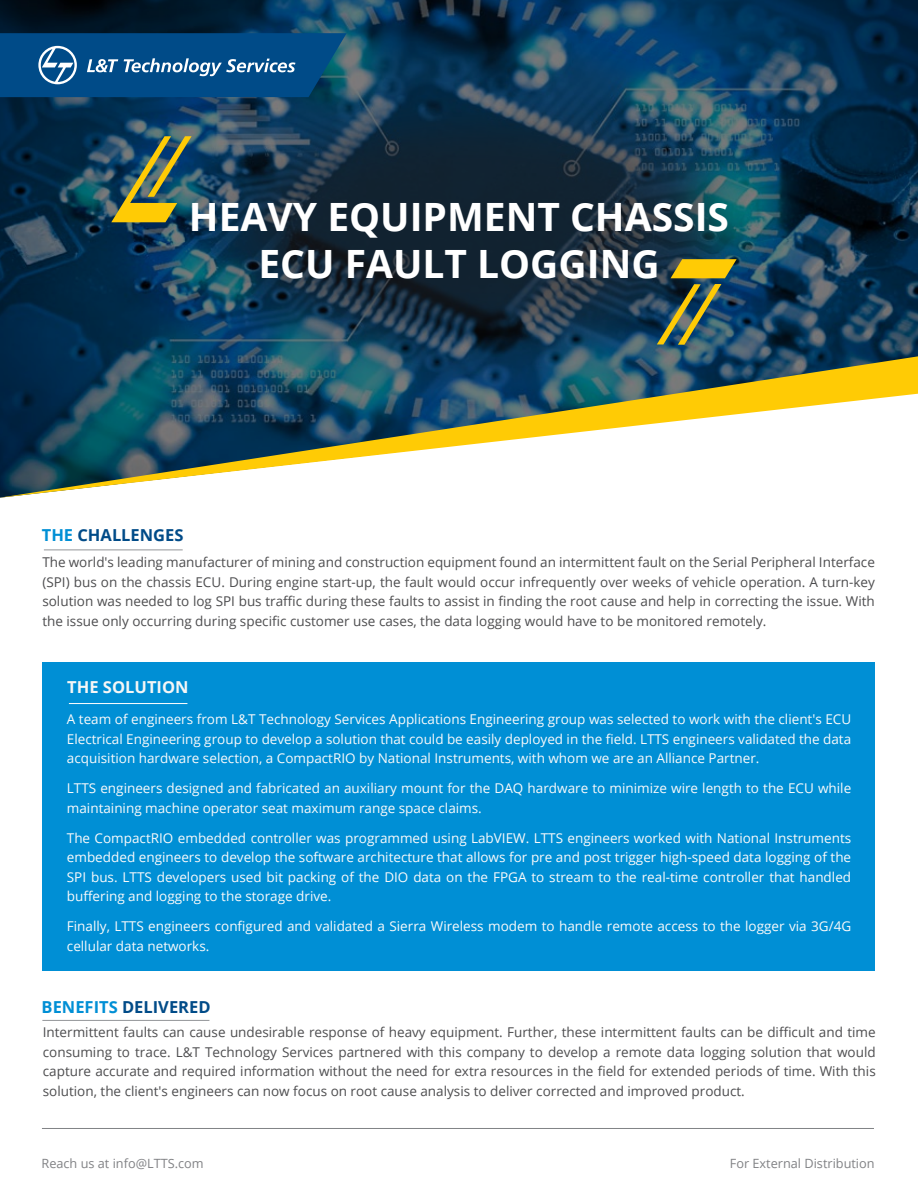
<style>
.page{position:relative;width:918px;height:1188px;background:#fff}
.page>*{position:absolute;margin:0;border:0;box-sizing:border-box;transform-origin:0 0}
.t1{font:700 39px/46.8px "Open Sans";color:#fff;text-align:center}
.t2{font:700 16.5px "Open Sans";color:#004b88}
.t3{font:700 16.5px "Open Sans";color:#f5f6f6}
.t4{font:13.5px/19.5px "Open Sans";color:#fafafb;text-align:justify}
.t5{font:13.5px/19.5px "Open Sans";color:#4d4d4f;text-align:justify}
.t6{font:12.75px "Open Sans";color:#818285}
.s1{color:#008fd5}
</style>
<div class="page">
<svg style="left:0;top:0;width:918px;height:356px;background:#0c3350"></svg>
<img style="left:189px;top:84px;width:576px;height:272px">
<svg style="left:0;top:356px;width:918px;height:142px"></svg>
<svg style="left:111px;top:136px;width:81px;height:86px;background:#5c6f50"></svg>
<svg style="left:657px;top:284px;width:64px;height:61px;background:#4d6151"></svg>
<svg style="left:671px;top:259px;width:66px;height:19px"></svg>
<svg style="left:0;top:33px;width:347px;height:64px;background:#13588e"></svg>
<hr style="left:44px;top:550px;width:139px;height:1px;background:#939598">
<div style="left:43px;top:662px;width:832px;height:309px;background:#008fd5"></div>
<hr style="left:69px;top:703px;width:118px;height:1px;background:#fff">
<hr style="left:42px;top:1020px;width:167px;height:1px;background:#939598">
<hr style="left:42px;top:1128px;width:832px;height:1px;background:#808285">
<h1 class="t1" style="left:189px;top:193px;width:542px">HEAVY EQUIPMENT CHASSIS<br>ECU FAULT LOGGING</h1>
<p class="t2" style="left:42px;top:523px;width:143px"><span class="s1">THE</span> CHALLENGES</p>
<p class="t5" style="left:42px;top:552px;width:834px">The world's leading manufacturer of mining and construction equipment found an intermittent fault on the Serial Peripheral Interface (SPI) bus on the chassis ECU. During engine start-up, the fault would occur infrequently over weeks of vehicle operation. A turn-key solution was needed to log SPI bus traffic during these faults to assist in finding the root cause and help in correcting the issue. With the issue only occurring during specific customer use cases, the data logging would have to be monitored remotely.</p>
<p class="t3" style="left:67px;top:676px;width:123px">THE SOLUTION</p>
<p class="t4" style="left:67px;top:709px;width:786px">A team of engineers from L&amp;T Technology Services Applications Engineering group was selected to work with the client's ECU Electrical Engineering group to develop a solution that could be easily deployed in the field. LTTS engineers validated the data acquisition hardware selection, a CompactRIO by National Instruments, with whom we are an Alliance Partner.</p>
<p class="t4" style="left:67px;top:778px;width:786px">LTTS engineers designed and fabricated an auxiliary mount for the DAQ hardware to minimize wire length to the ECU while maintaining machine operator seat maximum range space claims.</p>
<p class="t4" style="left:67px;top:828px;width:786px">The CompactRIO embedded controller was programmed using LabVIEW. LTTS engineers worked with National Instruments embedded engineers to develop the software architecture that allows for pre and post trigger high-speed data logging of the SPI bus. LTTS developers used bit packing of the DIO data on the FPGA to stream to the real-time controller that handled buffering and logging to the storage drive.</p>
<p class="t4" style="left:67px;top:916px;width:786px">Finally, LTTS engineers configured and validated a Sierra Wireless modem to handle remote access to the logger via 3G/4G cellular data networks.</p>
<p class="t2" style="left:42px;top:995px;width:170px"><span class="s1">BENEFITS</span> DELIVERED</p>
<p class="t5" style="left:43px;top:1022px;width:834px">Intermittent faults can cause undesirable response of heavy equipment. Further, these intermittent faults can be difficult and time consuming to trace. L&amp;T Technology Services partnered with this company to develop a remote data logging solution that would capture accurate and required information without the need for extra resources in the field for extended periods of time. With this solution, the client's engineers can now focus on root cause analysis to deliver corrected and improved product.</p>
<p class="t6" style="left:41px;top:1155px;width:164px">Reach us at info@LTTS.com</p>
<p class="t6" style="left:730px;top:1155px;width:146px">For External Distribution</p>
</div>
